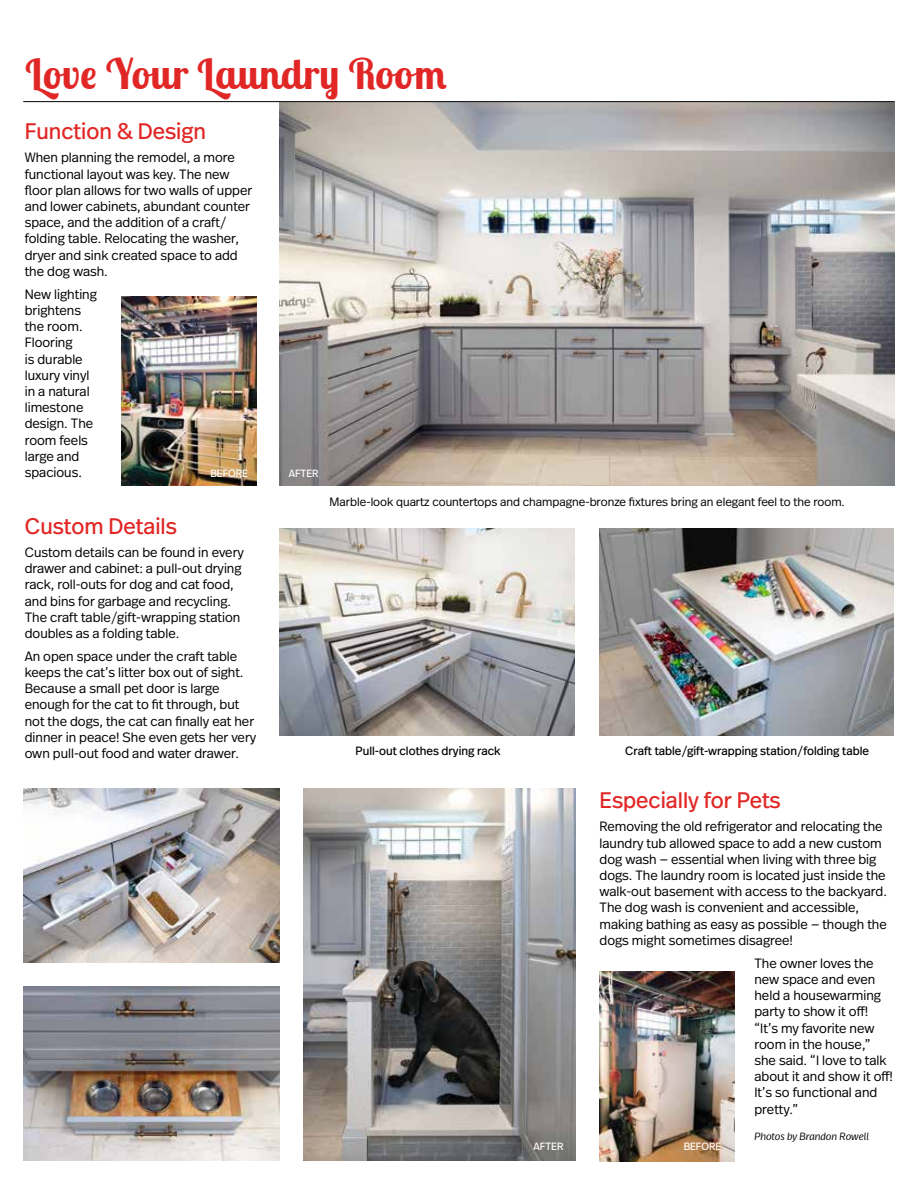
<style>
.page{position:relative;width:918px;height:1188px;background:#fff}
.page>*{position:absolute;margin:0;border:0;box-sizing:border-box;transform-origin:0 0}
.t1{font:700 42px "Lobster Two";letter-spacing:.01em;color:#e12726}
.t2{font:22.5px "Real Head Pro";color:#e12726}
.t3{font:300 13.5px/16.2px "Real Head Pro";color:#000}
.t4{font:300 12px "Real Head Pro";color:#000}
.t5{font:12px "Real Head Pro";color:#000}
.t6{font:10.5px "Real Head Pro";color:#fff}
.t7{font:italic 300 10.5px "Real Head Pro";color:#000}
</style>
<div class="page">
<img style="left:303px;top:788px;width:272px;height:372px">
<img style="left:280px;top:102px;width:615px;height:384px">
<hr style="left:23px;top:101px;width:872px;height:1px;background:#000">
<img style="left:600px;top:528px;width:294px;height:208px">
<img style="left:280px;top:528px;width:294px;height:208px">
<img style="left:24px;top:987px;width:256px;height:173px">
<img style="left:24px;top:788px;width:256px;height:174px">
<img style="left:599px;top:972px;width:135px;height:189px">
<img style="left:122px;top:297px;width:135px;height:189px">
<h1 class="t1" style="left:25px;top:47px;width:423px">Love Your Laundry Room</h1>
<h2 class="t2" style="left:25px;top:116px;width:183px">Function &amp; Design</h2>
<p class="t3" style="left:25px;top:149px;width:229px">When planning the remodel, a more functional layout was key. The new floor plan allows for two walls of upper and lower cabinets, abundant counter space, and the addition of a craft/ folding table. Relocating the washer, dryer and sink created space to add the dog wash.</p>
<p class="t3" style="left:25px;top:286px;width:74px">New lighting brightens the room.<br>Flooring<br>is durable luxury vinyl in a natural limestone design. The room feels large and spacious.</p>
<p class="t6" style="left:210px;top:466px;width:39px">BEFORE</p>
<h2 class="t2" style="left:25px;top:511px;width:154px">Custom Details</h2>
<p class="t3" style="left:25px;top:544px;width:221px">Custom details can be found in every drawer and cabinet: a pull-out drying rack, roll-outs for dog and cat food, and bins for garbage and recycling.<br>The craft table/gift-wrapping station doubles as a folding table.</p>
<p class="t3" style="left:25px;top:648px;width:233px">An open space under the craft table keeps the cat’s litter box out of sight.<br>Because a small pet door is large enough for the cat to fit through, but not the dogs, the cat can finally eat her dinner in peace! She even gets her very own pull-out food and water drawer.</p>
<p class="t6" style="left:289px;top:466px;width:31px">AFTER</p>
<p class="t4" style="left:330px;top:494px;width:517px">Marble-look quartz countertops and champagne-bronze fixtures bring an elegant feel to the room.</p>
<p class="t5" style="left:356px;top:743px;width:147px">Pull-out clothes drying rack</p>
<p class="t5" style="left:625px;top:743px;width:245px">Craft table/gift-wrapping station/folding table</p>
<h2 class="t2" style="left:600px;top:785px;width:183px">Especially for Pets</h2>
<p class="t3" style="left:600px;top:818px;width:289px">Removing the old refrigerator and relocating the laundry tub allowed space to add a new custom dog wash — essential when living with three big dogs. The laundry room is located just inside the walk-out basement with access to the backyard.<br>The dog wash is convenient and accessible, making bathing as easy as possible — though the dogs might sometimes disagree!</p>
<p class="t3" style="left:754px;top:955px;width:140px">The owner loves the new space and even held a housewarming party to show it off! “It’s my favorite new room in the house,” she said. “I love to talk about it and show it off!<br>It’s so functional and pretty.”</p>
<p class="t7" style="left:754px;top:1129px;width:116px">Photos by Brandon Rowell</p>
<p class="t6" style="left:534px;top:1139px;width:31px">AFTER</p>
<p class="t6" style="left:679px;top:1139px;width:39px">BEFORE</p>
<p class="t6" style="left:684px;top:1139px;width:39px">BEFORE</p>
</div>
